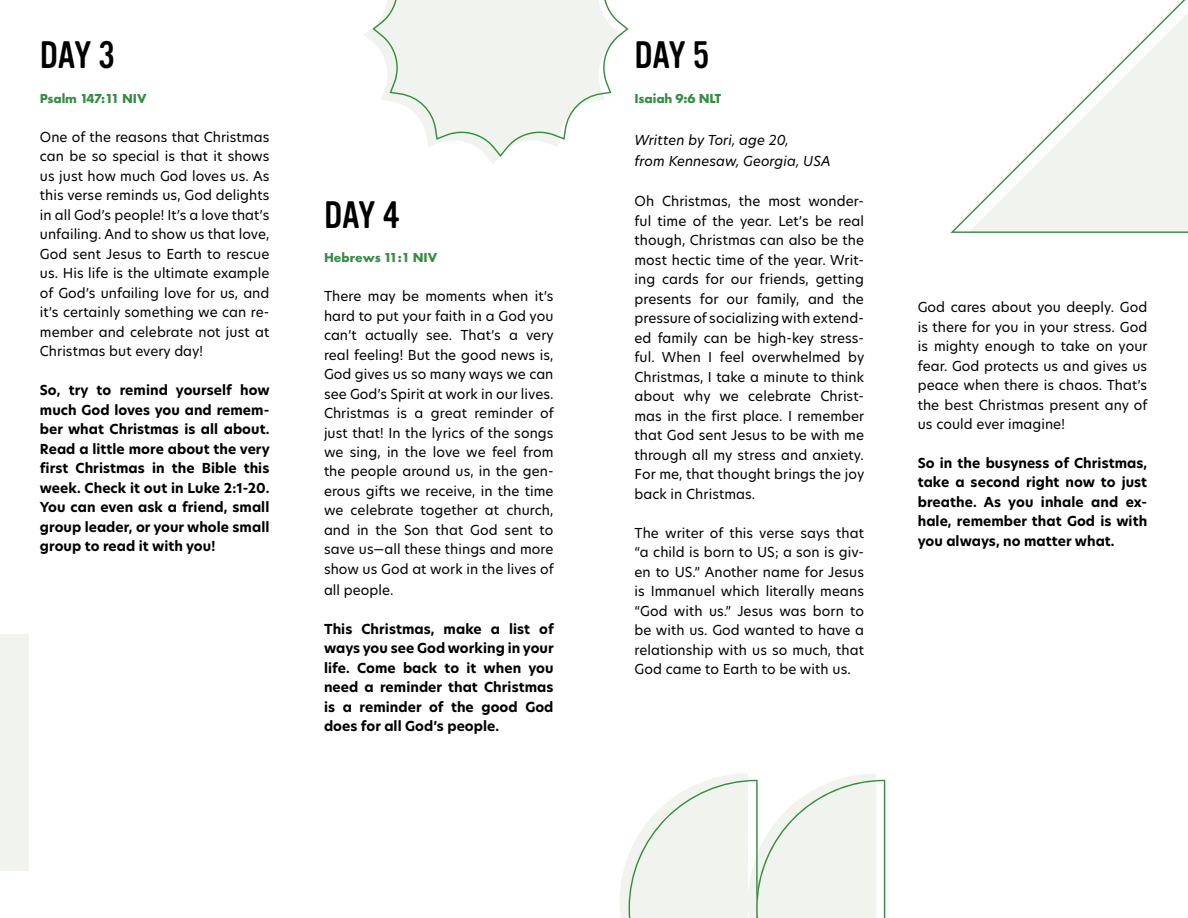
<style>
.page{position:relative;width:1188px;height:918px;background:#fff}
.page>*{position:absolute;margin:0;border:0;box-sizing:border-box;transform-origin:0 0}
.t1{font:37.5px "Vinyl OT";letter-spacing:-.01em;color:#000}
.t2{font:13.5px/19.5px "New Hero";letter-spacing:.005em;color:#000;text-align:justify}
.t3{font:700 13.5px/19.5px "New Hero";letter-spacing:.005em;color:#000;text-align:justify}
.t4{font:italic 13.5px/21px "New Hero";letter-spacing:.005em;color:#000}
.t5{font:700 13.5px "Futura PT";letter-spacing:-.005em;color:#348c43}
</style>
<div class="page">
<svg style="left:620px;top:774px;width:265px;height:144px"></svg>
<svg style="left:364px;top:0;width:265px;height:164px"></svg>
<div style="left:0;top:634px;width:29px;height:237px;background:#f1f4ee"></div>
<svg style="left:950px;top:0;width:238px;height:233px"></svg>
<h1 class="t1" style="left:40px;top:35px;width:76px">DAY 3</h1>
<p class="t5" style="left:40px;top:90px;width:108px">Psalm 147:11 NIV</p>
<p class="t2" style="left:40px;top:127px;width:231px">One of the reasons that Christmas can be so special is that it shows us just how much God loves us. As this verse reminds us, God delights in all God’s people! It’s a love that’s unfailing. And to show us that love, God sent Jesus to Earth to rescue us. His life is the ultimate example of God’s unfailing love for us, and it’s certainly something we can re&shy;member and celebrate not just at Christmas but every day!</p>
<p class="t3" style="left:40px;top:381px;width:231px">So, try to remind yourself how much God loves you and remem&shy;ber what Christmas is all about.<br>Read a little more about the very first Christmas in the Bible this week. Check it out in Luke 2:1-20.<br>You can even ask a friend, small group leader, or your whole small group to read it with you!</p>
<h1 class="t1" style="left:324px;top:194px;width:78px">DAY 4</h1>
<p class="t5" style="left:324px;top:249px;width:115px">Hebrews 11:1 NIV</p>
<p class="t2" style="left:324px;top:286px;width:231px">There may be moments when it’s hard to put your faith in a God you can’t actually see. That’s a very real feeling! But the good news is, God gives us so many ways we can see God’s Spirit at work in our lives.<br>Christmas is a great reminder of just that! In the lyrics of the songs we sing, in the love we feel from the people around us, in the gen&shy;erous gifts we receive, in the time we celebrate together at church, and in the Son that God sent to save us—all these things and more show us God at work in the lives of</p>
<p class="t2" style="left:324px;top:580px;width:71px">all people.</p>
<p class="t3" style="left:324px;top:619px;width:231px">This Christmas, make a list of ways you see God working in your life. Come back to it when you need a reminder that Christmas is a reminder of the good God does for all God’s people.</p>
<h1 class="t1" style="left:634px;top:35px;width:76px">DAY 5</h1>
<p class="t5" style="left:634px;top:90px;width:88px">Isaiah 9:6 NLT</p>
<p class="t4" style="left:634px;top:129px;width:198px">Written by Tori, age 20,<br>from Kennesaw, Georgia, USA</p>
<p class="t2" style="left:634px;top:191px;width:231px">Oh Christmas, the most wonder&shy;ful time of the year. Let’s be real though, Christmas can also be the most hectic time of the year. Writ&shy;ing cards for our friends, getting presents for our family, and the pressure of socializing with extend&shy;ed family can be high-key stress&shy;ful. When I feel overwhelmed by Christmas, I take a minute to think about why we celebrate Christ&shy;mas in the first place. I remember that God sent Jesus to be with me through all my stress and anxiety.<br>For me, that thought brings the joy back in Christmas.</p>
<p class="t2" style="left:634px;top:523px;width:231px">The writer of this verse says that “a child is born to US; a son is giv&shy;en to US.” Another name for Jesus is Immanuel which literally means “God with us.” Jesus was born to be with us. God wanted to have a relationship with us so much, that God came to Earth to be with us.</p>
<p class="t2" style="left:918px;top:297px;width:231px">God cares about you deeply. God is there for you in your stress. God is mighty enough to take on your fear. God protects us and gives us peace when there is chaos. That’s the best Christmas present any of us could ever imagine!</p>
<p class="t3" style="left:918px;top:453px;width:231px">So in the busyness of Christmas, take a second right now to just breathe. As you inhale and ex&shy;hale, remember that God is with you always, no matter what.</p>
</div>
